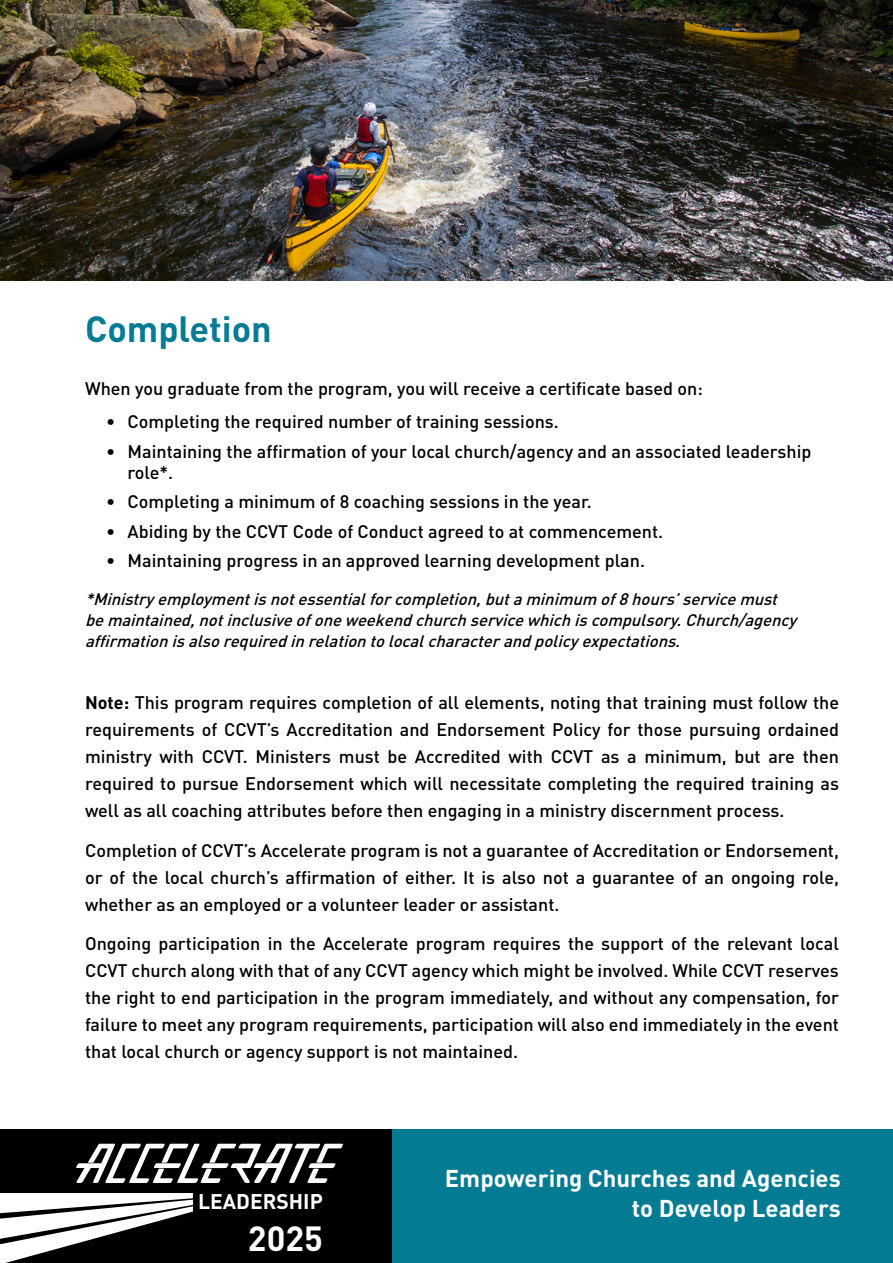
<style>
.page{position:relative;width:893px;height:1263px;background:#fff}
.page>*{position:absolute;margin:0;border:0;box-sizing:border-box;transform-origin:0 0}
.Heading_1{font:700 36px "DIN Pro";color:#037b93}
.t1{font:700 34.5px "DIN Pro";color:#fff}
.t2{font:700 24px "DIN Pro";color:#fff}
.t3{font:700 21px "DIN Pro";color:#fff}
.Intro_Paragraph{font:500 18px/27px "DIN Pro";color:#000;text-align:justify}
.t4{font:italic 500 16.5px/21px "DIN Pro";color:#000}
.s1{font-weight:700}
</style>
<div class="page">
<img style="left:0;top:0;width:893px;height:281px">
<div style="left:1px;top:1129px;width:392px;height:133px;background:#000"></div>
<div style="left:393px;top:1129px;width:500px;height:134px;background:#037b93"></div>
<svg style="left:76px;top:1144px;width:267px;height:39px"></svg>
<svg style="left:0;top:1193px;width:193px;height:70px"></svg>
<p class="Heading_1" style="left:85px;top:305px;width:188px">Completion</p>
<p class="Intro_Paragraph" style="left:85px;top:374px;width:619px">When you graduate from the program, you will receive a certificate based on:</p>
<p class="Intro_Paragraph" style="left:106px;top:408px;width:454px">• Completing the required number of training sessions.</p>
<p class="Intro_Paragraph" style="left:128px;top:440px;width:685px;line-height:21px;text-indent:-21px">• Maintaining the affirmation of your local church/agency and an associated leadership role*.</p>
<p class="Intro_Paragraph" style="left:106px;top:488px;width:487px">• Completing a minimum of 8 coaching sessions in the year.</p>
<p class="Intro_Paragraph" style="left:106px;top:517px;width:558px">• Abiding by the CCVT Code of Conduct agreed to at commencement.</p>
<p class="Intro_Paragraph" style="left:106px;top:547px;width:540px">• Maintaining progress in an approved learning development plan.</p>
<p class="t4" style="left:85px;top:588px;width:718px">*Ministryemploymentisnotessentialforcompletion,butaminimum of8hours’servicemust bemaintained,notinclusiveofoneweekendchurchservicewhichiscompulsory.Church/agency affirmationisalsorequiredinrelationtolocalcharacterandpolicyexpectations.</p>
<p class="Intro_Paragraph" style="left:85px;top:688px;width:755px"><span class="s1">Note:</span> This program requires completion of all elements, noting that training must follow the requirements of CCVT’s Accreditation and Endorsement Policy for those pursuing ordained ministry with CCVT. Ministers must be Accredited with CCVT as a minimum, but are then required to pursue Endorsement which will necessitate completing the required training as well as all coaching attributes before then engaging in a ministry discernment process.</p>
<p class="Intro_Paragraph" style="left:85px;top:836px;width:755px">Completion of CCVT’s Accelerate program is not a guarantee of Accreditation or Endorsement, or of the local church’s affirmation of either. It is also not a guarantee of an ongoing role, whether as an employed or a volunteer leader or assistant.</p>
<p class="Intro_Paragraph" style="left:85px;top:930px;width:755px">Ongoing participation in the Accelerate program requires the support of the relevant local CCVT church along with that of any CCVT agency which might be involved. While CCVT reserves the right to end participation in the program immediately, and without any compensation, for failure to meet any program requirements, participation will also end immediately in the event that local church or agency support is not maintained.</p>
<p class="t3" style="left:198px;top:1187px;width:126px">LEADERSHIP</p>
<p class="t1" style="left:248px;top:1215px;width:76px">2025</p>
<p class="t2" style="left:445px;top:1162px;width:397px">Empowering Churches and Agencies</p>
<p class="t2" style="left:632px;top:1192px;width:210px">to Develop Leaders</p>
</div>
